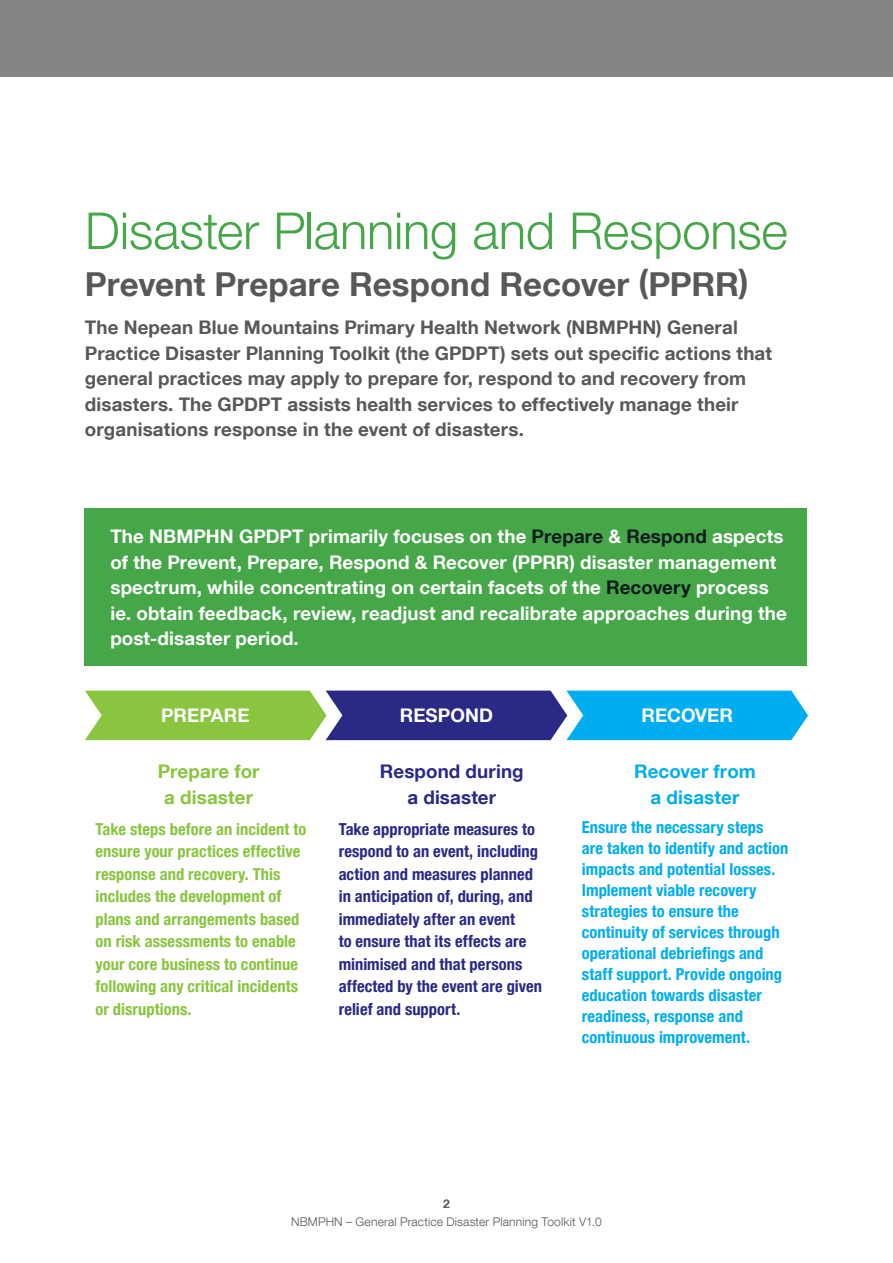
<style>
.page{position:relative;width:893px;height:1263px;background:#fff}
.page>*{position:absolute;margin:0;border:0;box-sizing:border-box;transform-origin:0 0}
.HEADING{font:300 51px "Helvetica Neue LT Com";letter-spacing:-.005em;color:#45a748}
.HEADING_2{font:700 33px "Helvetica Neue LT Com";color:#57585a}
.SUB-HEAD{font:700 18.75px/25.5px "Helvetica Neue LT Com";letter-spacing:.005em;color:#57585a}
.SUB-HEAD-2{font:700 18.75px/25.5px "Helvetica Neue LT Com";letter-spacing:.005em;color:#fff}
.SUB-HEAD-3{font:700 18.75px/25.5px "Helvetica Neue LT Com";letter-spacing:.005em;color:#2a2a86;text-align:center}
.SUB-HEAD-4{font:700 18.75px/25.5px "Helvetica Neue LT Com";letter-spacing:.005em;color:#00aeef;text-align:center}
.SUB-HEAD-5{font:700 18.75px/25.5px "Helvetica Neue LT Com";letter-spacing:.005em;color:#89c53f;text-align:center}
.SUB-HEAD-6{font:700 condensed 16.5px/21px "Helvetica Neue LT Com";letter-spacing:.005em;color:#00aeef}
.SUB-HEAD-7{font:700 condensed 16.5px/22.5px "Helvetica Neue LT Com";letter-spacing:.005em;color:#89c53f}
.SUB-HEAD-8{font:700 condensed 16.5px/22.5px "Helvetica Neue LT Com";color:#2a2a86}
.t1{font:300 12px "Helvetica Neue LT Com";letter-spacing:.015em;color:#57585a}
.t2{font:700 12px "Helvetica Neue LT Com";color:#57585a}
.s1{color:#101a21}
</style>
<div class="page">
<svg style="left:85px;top:691px;width:723px;height:49px;background:#489198"></svg>
<div style="left:85px;top:508px;width:722px;height:158px;background:#45a748"></div>
<div style="left:0;top:0;width:893px;height:77px;background:#868484"></div>
<p class="HEADING" style="left:85px;top:200px;width:704px">Disaster Planning and Response</p>
<p class="HEADING_2" style="left:85px;top:263px;width:665px">Prevent Prepare Respond Recover (PPRR)</p>
<p class="SUB-HEAD" style="left:85px;top:314px;width:689px">The Nepean Blue Mountains Primary Health Network (NBMPHN) General Practice Disaster Planning Toolkit (the GPDPT) sets out specific actions that general practices may apply to prepare for, respond to and recovery from disasters. The GPDPT assists health services to effectively manage their organisations response in the event of disasters.</p>
<p class="SUB-HEAD-2" style="left:110px;top:523px;width:678px">The NBMPHN GPDPT primarily focuses on the <span class="s1">Prepare</span> &amp; <span class="s1">Respond</span> aspects of the Prevent, Prepare, Respond &amp; Recover (PPRR) disaster management spectrum, while concentrating on certain facets of the <span class="s1">Recovery</span> process ie. obtain feedback, review, readjust and recalibrate approaches during the post-disaster period.</p>
<p class="SUB-HEAD-2" style="left:161px;top:702px;width:90px">PREPARE</p>
<p class="SUB-HEAD-2" style="left:400px;top:702px;width:95px">RESPOND</p>
<p class="SUB-HEAD-2" style="left:641px;top:702px;width:93px">RECOVER</p>
<p class="SUB-HEAD-5" style="left:158px;top:758px;width:103px">Prepare for a disaster</p>
<p class="SUB-HEAD-7" style="left:96px;top:817px;width:212px">Take steps before an incident to ensure your practices effective response and recovery. This includes the development of plans and arrangements based on risk assessments to enable your core business to continue following any critical incidents or disruptions.</p>
<p class="SUB-HEAD-3" style="left:380px;top:758px;width:145px">Respond during a disaster</p>
<p class="SUB-HEAD-8" style="left:339px;top:817px;width:205px">Take appropriate measures to respond to an event, including action and measures planned in anticipation of, during, and immediately after an event<br>to ensure that its effects are minimised and that persons affected by the event are given relief and support.</p>
<p class="SUB-HEAD-4" style="left:634px;top:758px;width:123px">Recover from a disaster</p>
<p class="SUB-HEAD-6" style="left:582px;top:817px;width:208px">Ensure the necessary steps are taken to identify and action impacts and potential losses.<br>Implement viable recovery strategies to ensure the continuity of services through operational debriefings and staff support. Provide ongoing education towards disaster readiness, response and continuous improvement.</p>
<p class="t2" style="left:443px;top:1196px;width:8px">2</p>
<p class="t1" style="left:291px;top:1214px;width:312px">NBMPHN – General Practice Disaster Planning Toolkit V1.0</p>
</div>
